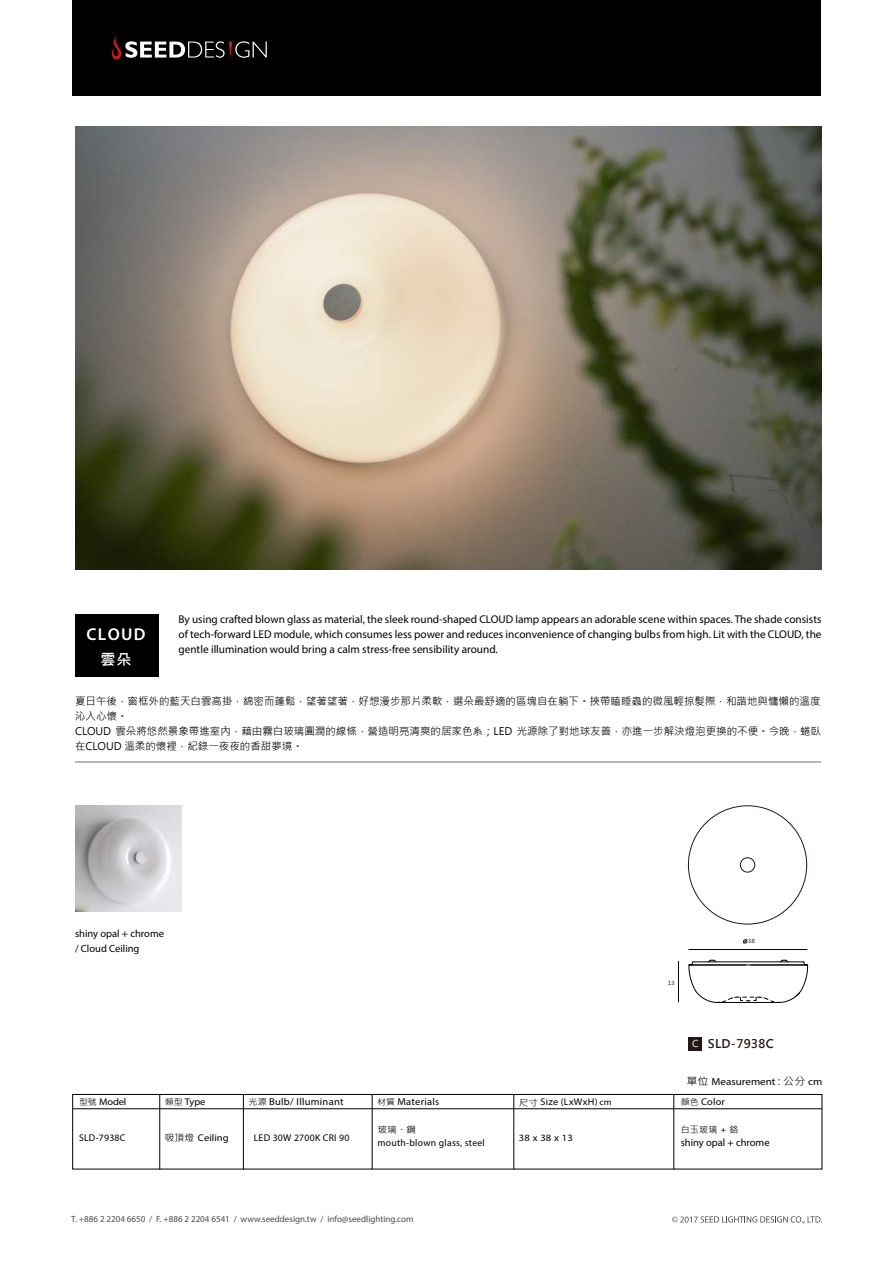
<style>
.page{position:relative;width:893px;height:1263px;background:#fff}
.page>*{position:absolute;margin:0;border:0;box-sizing:border-box;transform-origin:0 0}
.t1{font:600 17.1px "Myriad Pro";letter-spacing:.075em;color:#fff}
.t2{font:700 15px "Microsoft Jheng Hei";color:#fff}
.t3{font:700 11.85px "Microsoft Jheng Hei";letter-spacing:.025em;color:#231815}
.t4{font:11.25px/15px "Myriad Pro";color:#000;text-align:justify}
.t5{font:10.5px/15px "Microsoft Jheng Hei";color:#000}
.t6{font:10.5px/15px "Myriad Pro";color:#000}
.t7{font:10.2px "Myriad Pro";color:#000;scale:1.09 1}
.t8{font:10.05px "Myriad Pro";letter-spacing:.025em;color:#000;scale:1.05 1}
.t9{font:9.75px "Myriad Pro";letter-spacing:.025em;color:#000}
.t10{font:9.75px "Myriad Pro";letter-spacing:.025em;color:#000;scale:1.05 1}
.t11{font:9.75px "Myriad Pro";color:#000;scale:1.09 1}
.t12{font:9.6px "Myriad Pro";letter-spacing:-.015em;color:#000;scale:1.09 1}
.t13{font:9px "Myriad Pro";color:#4c4948}
.t14{font:9px "Microsoft Jheng Hei";letter-spacing:.025em;color:#000}
.t15{font:9px "Microsoft Jheng Hei";letter-spacing:.025em;color:#000;scale:1.09 1}
.t16{font:5.55px "Microsoft Jheng Hei";color:#231815;scale:1.09 1}
.s1{font-weight:400;font-size:9.45px;color:#fff}
.s2{font-family:"Microsoft Jheng Hei"}
.s3{font-family:"Microsoft Jheng Hei";font-size:8.25px}
.s4{font-family:"Microsoft Jheng Hei";font-size:8.55px}
.s5{font-family:"Microsoft Jheng Hei";font-size:8.85px}
.s6{font-size:8.85px}
.s7{font-family:"Microsoft Jheng Hei";font-size:9px}
</style>
<div class="page">
<div style="left:73px;top:0;width:748px;height:96px;background:#000"></div>
<svg style="left:672px;top:1216px;width:150px;height:7px"></svg>
<svg style="left:111px;top:35px;width:156px;height:25px"></svg>
<div style="left:72px;top:1094px;width:750px;height:75px;border:1px solid #000"></div>
<hr style="left:72px;top:1108px;width:750px;height:1px;background:#000">
<hr style="left:159px;top:1094px;width:1px;height:75px;background:#000">
<hr style="left:372px;top:1094px;width:1px;height:75px;background:#000">
<hr style="left:243px;top:1094px;width:1px;height:75px;background:#000">
<hr style="left:513px;top:1094px;width:1px;height:75px;background:#000">
<hr style="left:673px;top:1094px;width:1px;height:75px;background:#000">
<div style="left:75px;top:614px;width:83px;height:62px;background:#000"></div>
<hr style="left:75px;top:762px;width:746px;height:1px;background:#727171">
<img style="left:75px;top:127px;width:746px;height:442px">
<svg style="left:688px;top:960px;width:120px;height:43px"></svg>
<hr style="left:689px;top:949px;width:118px;height:1px;background:#040000">
<hr style="left:678px;top:961px;width:1px;height:41px;background:#040000">
<div style="left:740px;top:857px;width:15px;height:15px;border:1px solid #231815;border-radius:50%"></div>
<svg style="left:743px;top:939px;width:5px;height:5px"></svg>
<div style="left:688px;top:1037px;width:14px;height:13px;background:#231815"></div>
<img style="left:75px;top:805px;width:106px;height:107px">
<h1 class="t1" style="left:87px;top:623px;width:60px">CLOUD</h1>
<h2 class="t2" style="left:101px;top:650px;width:33px">雲朵</h2>
<p class="t4" style="left:178px;top:612px;width:644px">By using crafted blown glass as material, the sleek round-shaped CLOUD lamp appears an adorable scene within spaces. The shade consists of tech-forward LED module, which consumes less power and reduces inconvenience of changing bulbs from high. Lit with the CLOUD, the gentle illumination would bring a calm stress-free sensibility around.</p>
<p class="t5" style="left:75px;top:693px;width:748px">夏日午後，窗框外的藍天白雲高掛，綿密而蓬鬆，望著望著，好想漫步那片柔軟，選朵最舒適的區塊自在躺下。挾帶瞌睡蟲的微風輕掠髮際，和諧地與慵懶的溫度沁入心懷。<br>CLOUD 雲朵將悠然景象帶進室內，藉由霧白玻璃圓潤的線條，營造明亮清爽的居家色系；LED 光源除了對地球友善，亦進一步解決燈泡更換的不便。今晚，蜷臥在CLOUD 溫柔的懷裡，紀錄一夜夜的香甜夢境。</p>
<p class="t6" style="left:75px;top:925px;width:90px">shiny opal + chrome / Cloud Ceiling</p>
<p class="t16" style="left:748px;top:938px;width:8px">38</p>
<p class="t16" style="left:668px;top:979px;width:8px">13</p>
<p class="t3" style="left:692px;top:1036px;width:83px"><span class="s1">C</span> SLD-7938C</p>
<p class="t7" style="left:686px;top:1075px;width:126px"><span class="s2">單位</span> Measurement <span class="s2">: 公分</span> cm</p>
<p class="t12" style="left:79px;top:1096px;width:45px"><span class="s3">型號</span> Model</p>
<p class="t12" style="left:165px;top:1096px;width:39px"><span class="s3">類型</span> Type</p>
<p class="t8" style="left:248px;top:1096px;width:92px"><span class="s4">光源</span> Bulb/ Illuminant</p>
<p class="t8" style="left:377px;top:1096px;width:61px"><span class="s3">材質</span> Materials</p>
<p class="t10" style="left:519px;top:1096px;width:90px"><span class="s5">尺寸</span> Size (LxWxH) <span class="s6">cm</span></p>
<p class="t10" style="left:681px;top:1096px;width:44px"><span class="s3">顏色</span> Color</p>
<p class="t14" style="left:681px;top:1124px;width:59px">白玉玻璃 + 鉻</p>
<p class="t6" style="left:681px;top:1135px;width:90px">shiny opal + chrome</p>
<p class="t15" style="left:378px;top:1124px;width:37px">玻璃、鋼</p>
<p class="t9" style="left:378px;top:1136px;width:109px">mouth-blown glass, steel</p>
<p class="t9" style="left:79px;top:1131px;width:48px">SLD-7938C</p>
<p class="t11" style="left:165px;top:1131px;width:60px"><span class="s7">吸頂燈</span> Ceiling</p>
<p class="t9" style="left:254px;top:1131px;width:97px">LED 30W 2700K CRI 90</p>
<p class="t12" style="left:519px;top:1132px;width:51px">38 x 38 x 13</p>
<p class="t13" style="left:71px;top:1214px;width:344px">T. +886 2 2204 6650 / F. +886 2 2204 6541 / www.seeddesign.tw / info@seedlighting.com</p>
</div>
